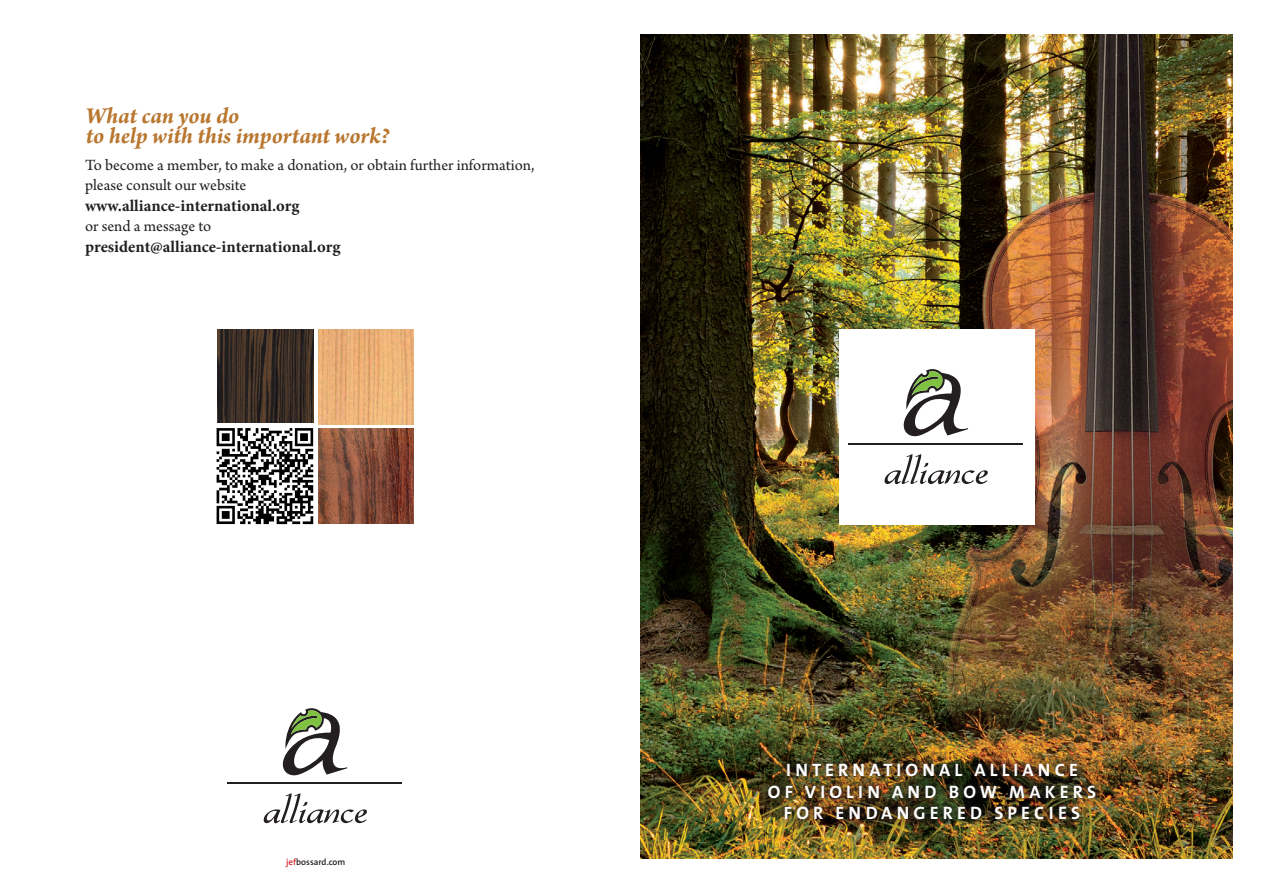
<style>
.page{position:relative;width:1263px;height:893px;background:#fff}
.page>*{position:absolute;margin:0;border:0;box-sizing:border-box;transform-origin:0 0}
.t1{font:24px/20.7px "Arno Pro Bold Italic 12 pt";color:#b97730}
.t2{font:700 18px "The Sans B7";letter-spacing:.23em;color:#fff}
.t3{font:16.5px/20.7px "Arno Pro Regular 12 pt";color:#231f20}
.t4{font:600 9px "The Sans B6";color:#231f20}
.s1{font-family:"Minion Pro";font-weight:700}
.s2{color:#d1232a}
</style>
<div class="page">
<svg style="left:282px;top:708px;width:65px;height:68px"></svg>
<hr style="left:228px;top:782px;width:174px;height:2px;background:#231f20">
<svg style="left:264px;top:793px;width:103px;height:30px"></svg>
<img style="left:218px;top:330px;width:95px;height:93px">
<img style="left:318px;top:428px;width:96px;height:96px">
<img style="left:318px;top:330px;width:96px;height:95px">
<img style="left:641px;top:34px;width:591px;height:825px">
<div style="left:839px;top:330px;width:195px;height:195px;background:#fff"></div>
<svg style="left:903px;top:369px;width:65px;height:68px"></svg>
<hr style="left:848px;top:443px;width:175px;height:2px;background:#231f20">
<svg style="left:884px;top:454px;width:104px;height:30px"></svg>
<div style="left:759px;top:754px;width:346px;height:75px;background:#231f20;opacity:.5"></div>
<img style="left:216px;top:428px;width:98px;height:97px">
<p class="t1" style="left:85px;top:106px;width:305px">What can you do<br>to help with this important work?</p>
<p class="t3" style="left:85px;top:155px;width:451px">To become a member, to make a donation, or obtain further information, please consult our website<br><span class="s1">www.alliance-international.org<br></span>or send a message to<br><span class="s1">president@alliance-international.org</span></p>
<p class="t4" style="left:286px;top:857px;width:61px"><span class="s2">jef</span>bossard.com</p>
<p class="t2" style="left:786px;top:760px;width:293px">INTERNATIONAL ALLIANCE</p>
<p class="t2" style="left:768px;top:782px;width:330px">OF VIOLIN AND BOW MAKERS</p>
<p class="t2" style="left:784px;top:803px;width:298px">FOR ENDANGERED SPECIES</p>
</div>
